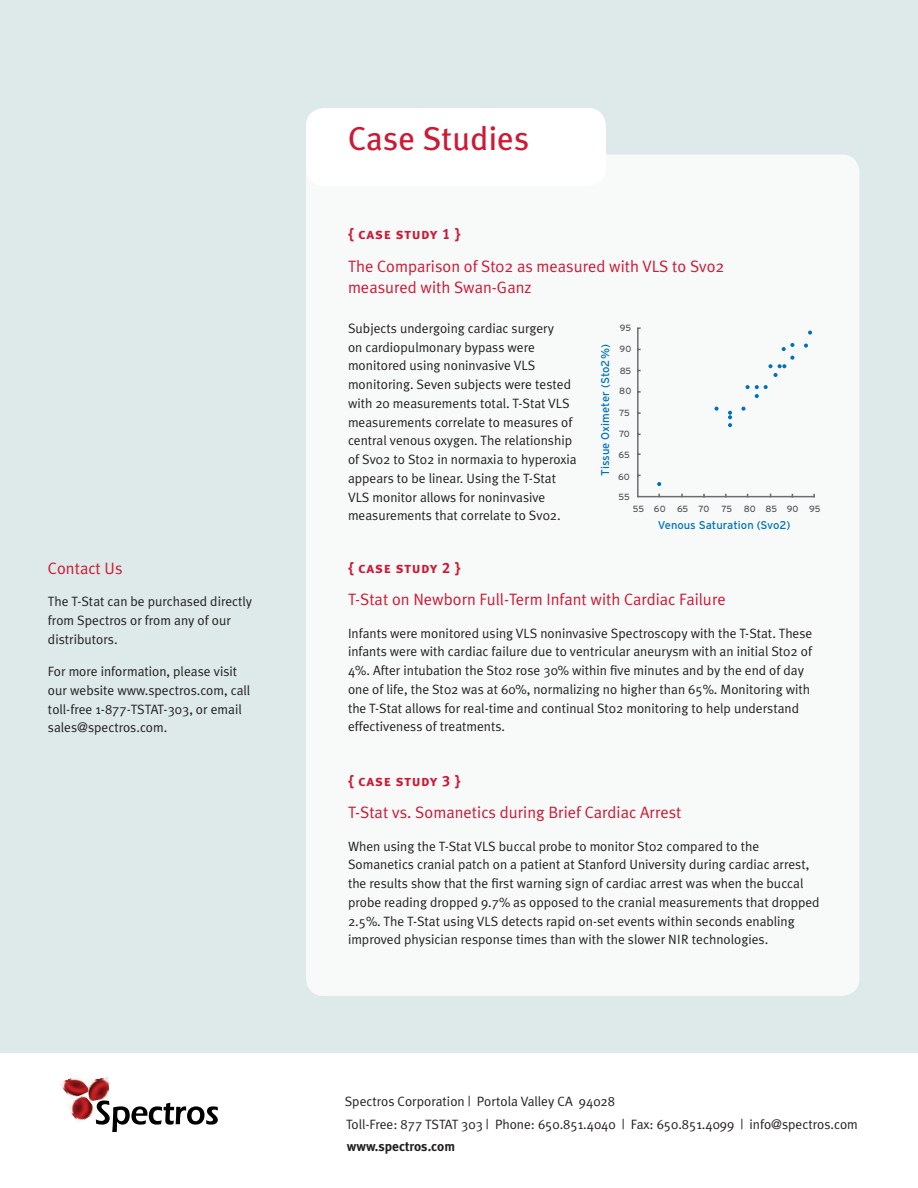
<style>
.page{position:relative;width:918px;height:1188px;background:#fff}
.page>*{position:absolute;margin:0;border:0;box-sizing:border-box;transform-origin:0 0}
.Bullet_Header{font:33px "Meta Plus";letter-spacing:.005em;color:#ce1935}
.Body_Copy{font:16.5px/21px "Meta Plus Normal";color:#ce1935}
.Body_Copy-2{font:15px "Meta Plus Bold Caps";letter-spacing:.04em;color:#ce1935}
.Body_Copy-3{font:13.5px/18.8px "Meta Plus Normal";color:#231f20}
.Body_Copy-4{font:700 13.5px "Meta Plus";color:#231f20}
.t1{font:11.25px "Interstate";color:#0072bc}
.t2{font:9px "Interstate";letter-spacing:-.01em;color:#57585a}
</style>
<div class="page">
<div style="left:0;top:0;width:918px;height:1053px;background:#dee9e9"></div>
<div style="left:306px;top:154px;width:554px;height:842px;background:#f8fafa;border-radius:18px"></div>
<hr style="left:637px;top:328px;width:2px;height:169px;background:#6c6d70">
<hr style="left:638px;top:496px;width:177px;height:1px;background:#6c6d70">
<svg style="left:657px;top:482px;width:4px;height:4px"></svg>
<svg style="left:714px;top:407px;width:5px;height:4px"></svg>
<svg style="left:728px;top:411px;width:4px;height:16px"></svg>
<svg style="left:741px;top:407px;width:5px;height:4px"></svg>
<svg style="left:746px;top:385px;width:22px;height:13px"></svg>
<svg style="left:768px;top:343px;width:26px;height:34px"></svg>
<svg style="left:804px;top:344px;width:4px;height:4px"></svg>
<svg style="left:808px;top:331px;width:4px;height:4px"></svg>
<div style="left:306px;top:108px;width:300px;height:78px;background:#fff;border-radius:18px"></div>
<svg style="left:96px;top:1102px;width:122px;height:30px"></svg>
<img style="left:61px;top:1078px;width:26px;height:17px">
<img style="left:87px;top:1077px;width:23px;height:25px">
<img style="left:66px;top:1095px;width:31px;height:28px">
<p class="Body_Copy" style="left:48px;top:558px;width:76px">Contact Us</p>
<p class="Body_Copy-3" style="left:48px;top:592px;width:206px">The T-Stat can be purchased directly from Spectros or from any of our distributors.</p>
<p class="Body_Copy-3" style="left:48px;top:662px;width:204px">For more information, please visit our website www.spectros.com, call toll-free 1-877-TSTAT-303, or email sales@spectros.com.</p>
<p class="Bullet_Header" style="left:348px;top:120px;width:183px">Case Studies</p>
<p class="Body_Copy-2" style="left:348px;top:225px;width:114px">{ case study 1 }</p>
<p class="Body_Copy" style="left:348px;top:255px;width:378px">The Comparison of St02 as measured with VLS to Svo2 measured with Swan-Ganz</p>
<p class="Body_Copy-3" style="left:348px;top:319px;width:230px">Subjects undergoing cardiac surgery<br>on cardiopulmonary bypass were monitored using noninvasive VLS monitoring. Seven subjects were tested with 20 measurements total. T-Stat VLS measurements correlate to measures of central venous oxygen. The relationship of Sv02 to St02 in normaxia to hyperoxia appears to be linear. Using the T-Stat VLS monitor allows for noninvasive measurements that correlate to Sv02.</p>
<p class="t1" style="left:599px;top:476px;width:133px;rotate:-90deg">Tissue Oximeter (Sto2%)</p>
<p class="t2" style="left:620px;top:323px;width:13px">95</p>
<p class="t2" style="left:620px;top:344px;width:13px">90</p>
<p class="t2" style="left:620px;top:366px;width:13px">85</p>
<p class="t2" style="left:619px;top:386px;width:13px">80</p>
<p class="t2" style="left:619px;top:408px;width:12px">75</p>
<p class="t2" style="left:619px;top:429px;width:12px">70</p>
<p class="t2" style="left:619px;top:450px;width:13px">65</p>
<p class="t2" style="left:618px;top:471px;width:13px">60</p>
<p class="t2" style="left:619px;top:491px;width:13px">55</p>
<p class="t2" style="left:633px;top:504px;width:13px">55</p>
<p class="t2" style="left:654px;top:504px;width:13px">60</p>
<p class="t2" style="left:677px;top:504px;width:34px">65 70</p>
<p class="t2" style="left:722px;top:504px;width:12px">75</p>
<p class="t2" style="left:744px;top:504px;width:78px">80 85 90 95</p>
<p class="t1" style="left:658px;top:519px;width:134px">Venous Saturation (Svo2)</p>
<p class="Body_Copy-2" style="left:348px;top:559px;width:114px">{ case study 2 }</p>
<p class="Body_Copy" style="left:348px;top:589px;width:379px">T-Stat on Newborn Full-Term Infant with Cardiac Failure</p>
<p class="Body_Copy-3" style="left:348px;top:623px;width:466px">Infants were monitored using VLS noninvasive Spectroscopy with the T-Stat. These infants were with cardiac failure due to ventricular aneurysm with an initial St02 of 4%. After intubation the St02 rose 30% within five minutes and by the end of day one of life, the St02 was at 60%, normalizing no higher than 65%. Monitoring with the T-Stat allows for real-time and continual St02 monitoring to help understand effectiveness of treatments.</p>
<p class="Body_Copy-2" style="left:348px;top:772px;width:114px">{ case study 3 }</p>
<p class="Body_Copy" style="left:348px;top:802px;width:335px">T-Stat vs. Somanetics during Brief Cardiac Arrest</p>
<p class="Body_Copy-3" style="left:348px;top:836px;width:473px">When using the T-Stat VLS buccal probe to monitor St02 compared to the Somanetics cranial patch on a patient at Stanford University during cardiac arrest, the results show that the first warning sign of cardiac arrest was when the buccal probe reading dropped 9.7% as opposed to the cranial measurements that dropped 2.5%. The T-Stat using VLS detects rapid on-set events within seconds enabling improved physician response times than with the slower NIR technologies.</p>
<p class="Body_Copy-3" style="left:345px;top:1091px;width:272px">Spectros Corporation | Portola Valley CA 94028</p>
<p class="Body_Copy-3" style="left:346px;top:1114px;width:513px">Toll-Free: 877 TSTAT 303 | Phone: 650.851.4040 | Fax: 650.851.4099 | info@spectros.com</p>
<p class="Body_Copy-4" style="left:347px;top:1139px;width:110px">www.spectros.com</p>
</div>
